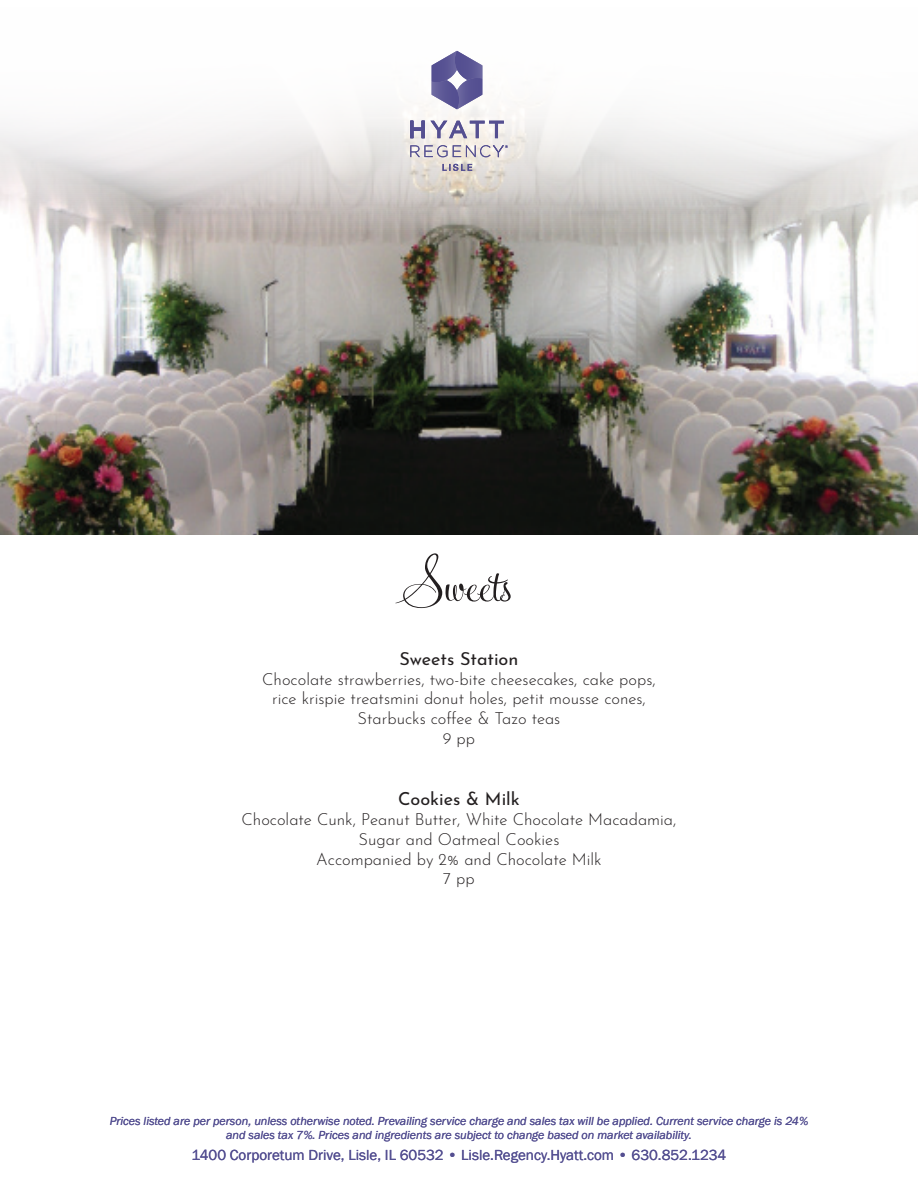
<style>
.page{position:relative;width:918px;height:1188px;background:#fff}
.page>*{position:absolute;margin:0;border:0;box-sizing:border-box;transform-origin:0 0}
.t1{font:51px "Feel Script";letter-spacing:.005em;color:#231f20;scale:1.25 1}
.t2{font:18px "Josefin Sans";color:#231f20}
.t3{font:300 16.5px/19.8px "Josefin Sans";color:#231f20;text-align:center}
.t4{font:15px "Franklin Gothic";color:#544f91}
.t5{font:italic 12px/14.4px "Franklin Gothic";color:#544f91;text-align:center}
</style>
<div class="page">
<img style="left:0;top:50px;width:918px;height:484px">
<svg style="left:410px;top:121px;width:94px;height:17px"></svg>
<svg style="left:432px;top:51px;width:50px;height:58px"></svg>
<svg style="left:410px;top:145px;width:98px;height:12px"></svg>
<svg style="left:442px;top:164px;width:30px;height:7px"></svg>
<h1 class="t1" style="left:404px;top:553px;width:89px">Sweets</h1>
<p class="t2" style="left:400px;top:644px;width:120px">Sweets Station</p>
<p class="t3" style="left:262px;top:667px;width:395px">Chocolate strawberries, two-bite cheesecakes, cake pops, rice krispie treatsmini donut holes, petit mousse cones, Starbucks coffee &amp; Tazo teas<br>9 pp</p>
<p class="t2" style="left:398px;top:784px;width:123px">Cookies &amp; Milk</p>
<p class="t3" style="left:242px;top:808px;width:436px">Chocolate Cunk, Peanut Butter, White Chocolate Macadamia,<br>Sugar and Oatmeal Cookies<br>Accompanied by 2% and Chocolate Milk<br>7 pp</p>
<p class="t5" style="left:110px;top:1114px;width:700px">Prices listed are per person, unless otherwise noted. Prevailing service charge and sales tax will be applied. Current service charge is 24% and sales tax 7%. Prices and ingredients are subject to change based on market availability.</p>
<p class="t4" style="left:192px;top:1146px;width:536px">1400 Corporetum Drive, Lisle, IL 60532 • Lisle.Regency.Hyatt.com • 630.852.1234</p>
</div>
